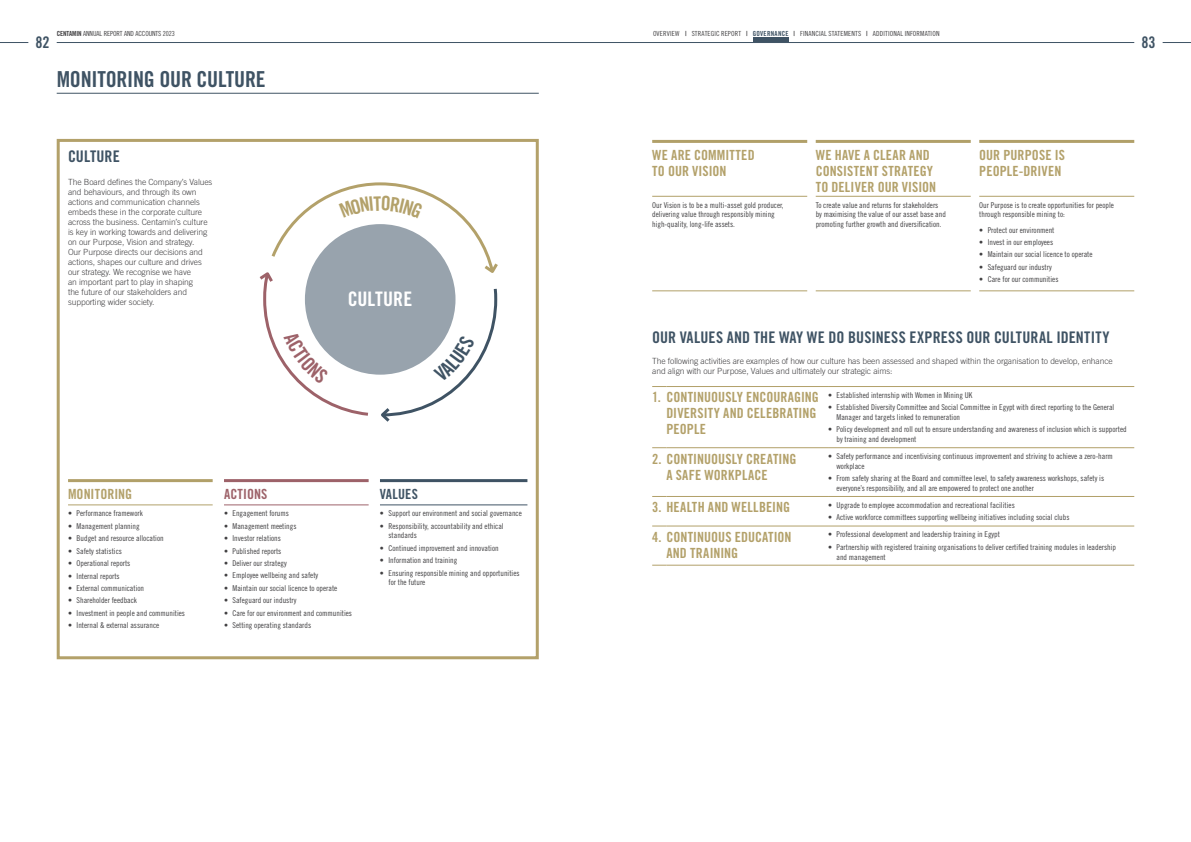
<style>
.page{position:relative;width:1191px;height:842px;background:#fff}
.page>*{position:absolute;margin:0;border:0;box-sizing:border-box;transform-origin:0 0}
.t1{font:22px "Trade Gothic LT Std Bd Cn 20";letter-spacing:-.01em;color:#3f5364}
.t2{font:20px "Trade Gothic LT Std Bd Cn 20";color:#fff}
.t3{font:16px "Trade Gothic LT Std Bd Cn 20";letter-spacing:.005em;color:#3f5364}
.t4{font:14px/16px "Trade Gothic LT Std Bd Cn 20";letter-spacing:.01em;color:#b3a16a}
.t5{font:14px "Trade Gothic LT Std Bd Cn 20";letter-spacing:.01em;color:#9d6269}
.t6{font:14px "Trade Gothic LT Std Bd Cn 20";letter-spacing:.015em;color:#3f5364}
.t7{font:300 8.5px/10px "Trade Gothic LT Std";letter-spacing:-.01em;color:#414042}
.t8{font:8px/9.6px "Trade Gothic LT Std Cn 18";color:#414042}
.t9{font:7px "Trade Gothic LT Std Cn 18";letter-spacing:.02em;color:#414042}
.t10{font:7px "Trade Gothic LT Std Cn 18";letter-spacing:-.01em;color:#414042}
.s1{font-family:"Trade Gothic LT Std Bd Cn 20"}
.s2{font-family:"Trade Gothic LT Std Bd Cn 20";color:#3f5364}
</style>
<div class="page">
<div style="left:57px;top:139px;width:482px;height:520px;border:3px solid #b3a16a"></div>
<hr style="left:57px;top:93px;width:482px;height:1px;background:#3f5364">
<hr style="left:68px;top:505px;width:145px;height:1px;background:#b1a069">
<hr style="left:68px;top:479px;width:145px;height:3px;background:#b1a069">
<hr style="left:224px;top:479px;width:145px;height:3px;background:#9d6269">
<hr style="left:224px;top:505px;width:145px;height:1px;background:#9d6269">
<hr style="left:380px;top:479px;width:147px;height:3px;background:#3f5364">
<hr style="left:380px;top:505px;width:147px;height:1px;background:#3f5364">
<hr style="left:652px;top:196px;width:155px;height:1px;background:#b1a069">
<hr style="left:815px;top:196px;width:155px;height:1px;background:#b1a069">
<hr style="left:979px;top:196px;width:155px;height:1px;background:#b1a069">
<hr style="left:652px;top:291px;width:155px;height:1px;background:#b1a069">
<hr style="left:815px;top:291px;width:155px;height:1px;background:#b1a069">
<hr style="left:979px;top:291px;width:155px;height:1px;background:#b1a069">
<hr style="left:652px;top:140px;width:155px;height:3px;background:#b1a069">
<hr style="left:815px;top:140px;width:155px;height:3px;background:#b1a069">
<hr style="left:979px;top:140px;width:155px;height:3px;background:#b1a069">
<svg style="left:652px;top:386px;width:14px;height:1px"></svg>
<hr style="left:666px;top:386px;width:162px;height:1px;background:#b1a069">
<hr style="left:828px;top:386px;width:306px;height:1px;background:#b1a069">
<svg style="left:652px;top:447px;width:14px;height:1px"></svg>
<hr style="left:666px;top:447px;width:162px;height:1px;background:#b1a069">
<hr style="left:828px;top:447px;width:306px;height:1px;background:#b1a069">
<svg style="left:652px;top:496px;width:14px;height:1px"></svg>
<hr style="left:666px;top:496px;width:162px;height:1px;background:#b1a069">
<hr style="left:828px;top:496px;width:306px;height:1px;background:#b1a069">
<svg style="left:652px;top:526px;width:14px;height:1px"></svg>
<hr style="left:666px;top:526px;width:162px;height:1px;background:#b1a069">
<hr style="left:828px;top:526px;width:306px;height:1px;background:#b1a069">
<svg style="left:652px;top:565px;width:14px;height:1px"></svg>
<hr style="left:666px;top:565px;width:162px;height:1px;background:#b1a069">
<hr style="left:828px;top:565px;width:306px;height:1px;background:#b1a069">
<hr style="left:57px;top:42px;width:1077px;height:1px;background:#3f5364">
<svg style="left:0;top:42px;width:28px;height:1px"></svg>
<svg style="left:1162px;top:42px;width:29px;height:1px"></svg>
<hr style="left:753px;top:38px;width:35px;height:4px;background:#3f5364">
<svg style="left:259px;top:182px;width:239px;height:240px"></svg>
<p class="t10" style="left:57px;top:29px;width:120px"><span class="s1">CENTAMIN</span> ANNUAL REPORT AND ACCOUNTS 2023</p>
<p class="t9" style="left:653px;top:29px;width:288px">OVERVIEW <span class="s1">|</span> STRATEGIC REPORT <span class="s1">|</span> <span class="s2">GOVERNANCE</span> <span class="s1">|</span> FINANCIAL STATEMENTS <span class="s1">|</span> ADDITIONAL INFORMATION</p>
<h3 class="t3" style="left:35px;top:33px;width:16px">82</h3>
<h3 class="t3" style="left:1141px;top:33px;width:16px">83</h3>
<h1 class="t1" style="left:57px;top:66px;width:210px">MONITORING OUR CULTURE</h1>
<h3 class="t3" style="left:68px;top:146px;width:53px">CULTURE</h3>
<p class="t7" style="left:68px;top:177px;width:146px">The Board defines the Company’s Values and behaviours, and through its own actions and communication channels embeds these in the corporate culture across the business. Centamin’s culture is key in working towards and delivering on our Purpose, Vision and strategy.<br>Our Purpose directs our decisions and actions, shapes our culture and drives our strategy. We recognise we have<br>an important part to play in shaping<br>the future of our stakeholders and supporting wider society.</p>
<h2 class="t2" style="left:348px;top:287px;width:66px">CULTURE</h2>
<h3 class="t4" style="left:68px;top:486px;width:66px">MONITORING</h3>
<h3 class="t5" style="left:224px;top:486px;width:45px">ACTIONS</h3>
<h3 class="t6" style="left:380px;top:486px;width:39px">VALUES</h3>
<p class="t8" style="left:68px;top:509px;width:76px">• Performance framework</p>
<p class="t8" style="left:68px;top:521px;width:73px">• Management planning</p>
<p class="t8" style="left:68px;top:533px;width:97px">• Budget and resource allocation</p>
<p class="t8" style="left:68px;top:546px;width:55px">• Safety statistics</p>
<p class="t8" style="left:68px;top:558px;width:64px">• Operational reports</p>
<p class="t8" style="left:68px;top:571px;width:53px">• Internal reports</p>
<p class="t8" style="left:68px;top:583px;width:78px">• External communication</p>
<p class="t8" style="left:68px;top:596px;width:70px">• Shareholder feedback</p>
<p class="t8" style="left:68px;top:608px;width:118px">• Investment in people and communities</p>
<p class="t8" style="left:68px;top:620px;width:93px">• Internal &amp; external assurance</p>
<p class="t8" style="left:380px;top:508px;width:143px">• Support our environment and social governance</p>
<p class="t8" style="left:388px;top:521px;width:117px;text-indent:-9px">• Responsibility, accountability and ethical standards</p>
<p class="t8" style="left:380px;top:543px;width:120px">• Continued improvement and innovation</p>
<p class="t8" style="left:380px;top:555px;width:79px">• Information and training</p>
<p class="t8" style="left:388px;top:568px;width:133px;text-indent:-9px">• Ensuring responsible mining and opportunities for the future</p>
<p class="t8" style="left:224px;top:509px;width:66px">• Engagement forums</p>
<p class="t8" style="left:224px;top:521px;width:74px">• Management meetings</p>
<p class="t8" style="left:224px;top:533px;width:58px">• Investor relations</p>
<p class="t8" style="left:224px;top:546px;width:59px">• Published reports</p>
<p class="t8" style="left:224px;top:558px;width:64px">• Deliver our strategy</p>
<p class="t8" style="left:224px;top:571px;width:96px">• Employee wellbeing and safety</p>
<p class="t8" style="left:224px;top:583px;width:115px">• Maintain our social licence to operate</p>
<p class="t8" style="left:224px;top:596px;width:74px">• Safeguard our industry</p>
<p class="t8" style="left:224px;top:608px;width:130px">• Care for our environment and communities</p>
<p class="t8" style="left:224px;top:620px;width:89px">• Setting operating standards</p>
<h3 class="t4" style="left:652px;top:147px;width:104px">WE ARE COMMITTED<br>TO OUR VISION</h3>
<h3 class="t4" style="left:815px;top:147px;width:122px">WE HAVE A CLEAR AND<br>CONSISTENT STRATEGY<br>TO DELIVER OUR VISION</h3>
<h3 class="t4" style="left:979px;top:147px;width:87px">OUR PURPOSE IS<br>PEOPLE-DRIVEN</h3>
<p class="t8" style="left:652px;top:200px;width:133px">Our Vision is to be a multi-asset gold producer, delivering value through responsibly mining high-quality, long-life assets.</p>
<p class="t8" style="left:815px;top:200px;width:132px">To create value and returns for stakeholders by maximising the value of our asset base and promoting further growth and diversification.</p>
<p class="t8" style="left:979px;top:200px;width:136px">Our Purpose is to create opportunities for people through responsible mining to:</p>
<p class="t8" style="left:979px;top:225px;width:77px">• Protect our environment</p>
<p class="t8" style="left:979px;top:237px;width:75px">• Invest in our employees</p>
<p class="t8" style="left:979px;top:250px;width:115px">• Maintain our social licence to operate</p>
<p class="t8" style="left:979px;top:262px;width:74px">• Safeguard our industry</p>
<p class="t8" style="left:979px;top:275px;width:81px">• Care for our communities</p>
<h3 class="t3" style="left:652px;top:327px;width:459px">OUR VALUES AND THE WAY WE DO BUSINESS EXPRESS OUR CULTURAL IDENTITY</h3>
<p class="t7" style="left:652px;top:355px;width:462px">The following activities are examples of how our culture has been assessed and shaped within the organisation to develop, enhance and align with our Purpose, Values and ultimately our strategic aims:</p>
<h3 class="t4" style="left:666px;top:389px;width:154px;text-indent:-14px">1. CONTINUOUSLY ENCOURAGING<br>DIVERSITY AND CELEBRATING<br>PEOPLE</h3>
<p class="t8" style="left:828px;top:390px;width:146px">• Established internship with Women in Mining UK</p>
<p class="t8" style="left:836px;top:403px;width:279px;text-indent:-9px">• Established Diversity Committee and Social Committee in Egypt with direct reporting to the General<br>Manager and targets linked to remuneration</p>
<p class="t8" style="left:836px;top:425px;width:292px;text-indent:-9px">• Policy development and roll out to ensure understanding and awareness of inclusion which is supported by training and development</p>
<h3 class="t4" style="left:666px;top:450px;width:132px;text-indent:-14px">2. CONTINUOUSLY CREATING<br>A SAFE WORKPLACE</h3>
<p class="t8" style="left:836px;top:451px;width:278px;text-indent:-9px">• Safety performance and incentivising continuous improvement and striving to achieve a zero-harm workplace</p>
<p class="t8" style="left:836px;top:473px;width:269px;text-indent:-9px">• From safety sharing at the Board and committee level, to safety awareness workshops, safety is everyone’s responsibility, and all are empowered to protect one another</p>
<h3 class="t4" style="left:652px;top:499px;width:139px">3. HEALTH AND WELLBEING</h3>
<p class="t8" style="left:828px;top:500px;width:188px">• Upgrade to employee accommodation and recreational facilities</p>
<p class="t8" style="left:828px;top:513px;width:243px">• Active workforce committees supporting wellbeing initiatives including social clubs</p>
<h3 class="t4" style="left:666px;top:529px;width:127px;text-indent:-14px">4. CONTINUOUS EDUCATION<br>AND TRAINING</h3>
<p class="t8" style="left:828px;top:530px;width:173px">• Professional development and leadership training in Egypt</p>
<p class="t8" style="left:836px;top:542px;width:281px;text-indent:-9px">• Partnership with registered training organisations to deliver certified training modules in leadership and management</p>
</div>
